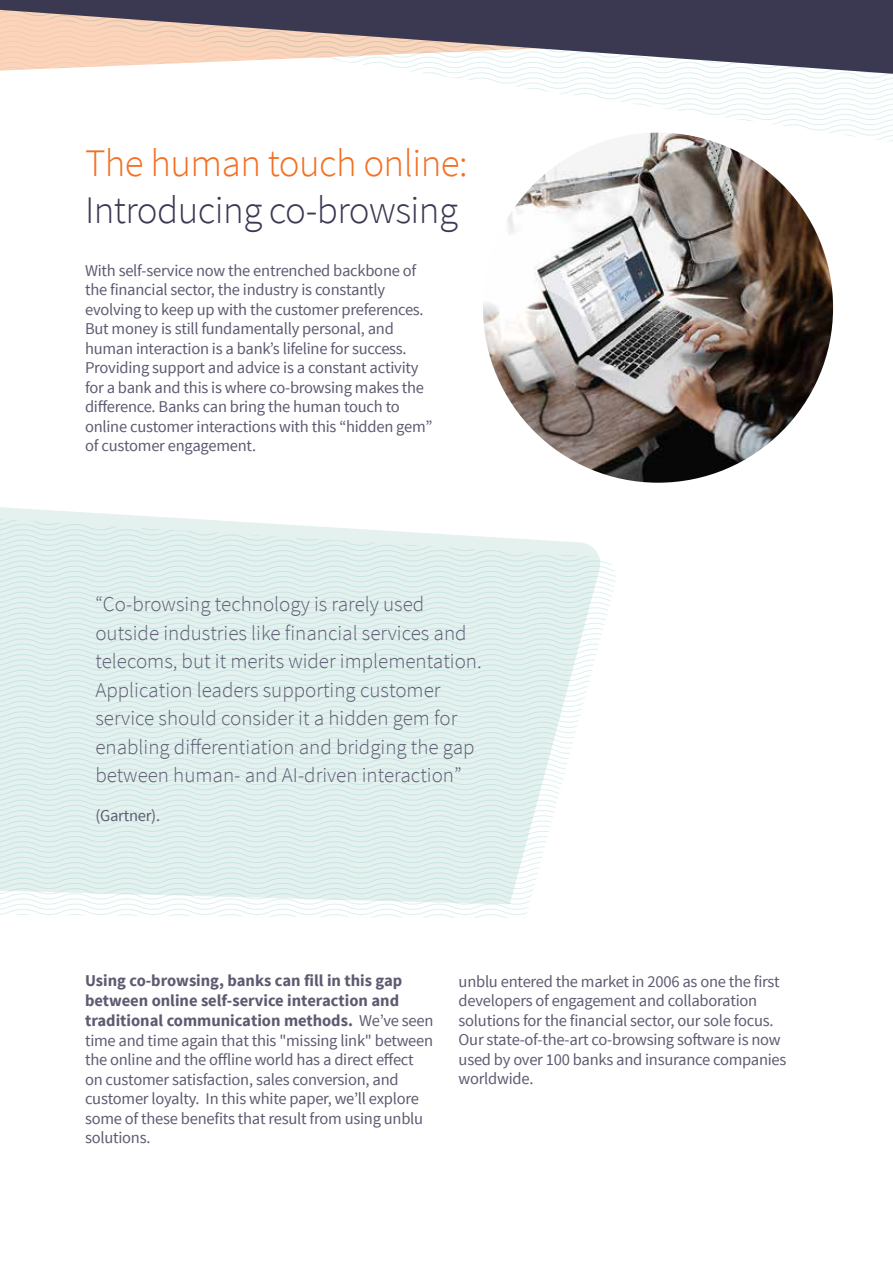
<style>
.page{position:relative;width:893px;height:1263px;background:#fff}
.page>*{position:absolute;margin:0;border:0;box-sizing:border-box;transform-origin:0 0}
.t1{font:300 39px "Source Sans Pro";letter-spacing:-.015em;color:#3b3952}
.t2{font:300 39px "Source Sans Pro";letter-spacing:-.015em;color:#f36f21}
.t3{font:300 21px/28.5px "Source Sans Pro";color:#5d5b71}
.t4{font:16.5px/19.5px "Source Sans Pro";letter-spacing:-.015em;color:#5d5b71}
.s1{font-weight:700}
</style>
<div class="page">
<svg style="left:0;top:517px;width:616px;height:401px;background:#e3f1ef"></svg>
<svg style="left:450px;top:77px;width:443px;height:72px"></svg>
<svg style="left:0;top:0;width:893px;height:77px;fill:#3b3952"></svg>
<img style="left:483px;top:133px;width:350px;height:350px;border-radius:175px">
<h1 class="t2" style="left:85px;top:139px;width:384px">The human touch online:</h1>
<h1 class="t1" style="left:85px;top:186px;width:374px">Introducing co-browsing</h1>
<p class="t4" style="left:85px;top:261px;width:349px">With self-service now the entrenched backbone of the financial sector, the industry is constantly evolving to keep up with the customer preferences.<br>But money is still fundamentally personal, and human interaction is a bank’s lifeline for success.<br>Providing support and advice is a constant activity for a bank and this is where co-browsing makes the difference. Banks can bring the human touch to online customer interactions with this “hidden gem” of customer engagement.</p>
<p class="t3" style="left:95px;top:590px;width:388px">“Co-browsing technology is rarely used outside industries like financial services and telecoms, but it merits wider implementation.<br>Application leaders supporting customer service should consider it a hidden gem for enabling differentiation and bridging the gap between human- and AI-driven interaction”</p>
<p class="t4" style="left:95px;top:806px;width:66px">(Gartner).</p>
<p class="t4" style="left:85px;top:971px;width:350px"><span class="s1">Using co-browsing, banks can fill in this gap between online self-service interaction and traditional communication methods.</span> We’ve seen time and time again that this "missing link" between the online and the offline world has a direct effect on customer satisfaction, sales conversion, and customer loyalty. In this white paper, we’ll explore some of these benefits that result from using unblu solutions.</p>
<p class="t4" style="left:459px;top:972px;width:329px">unblu entered the market in 2006 as one the first developers of engagement and collaboration solutions for the financial sector, our sole focus.<br>Our state-of-the-art co-browsing software is now used by over 100 banks and insurance companies worldwide.</p>
</div>
